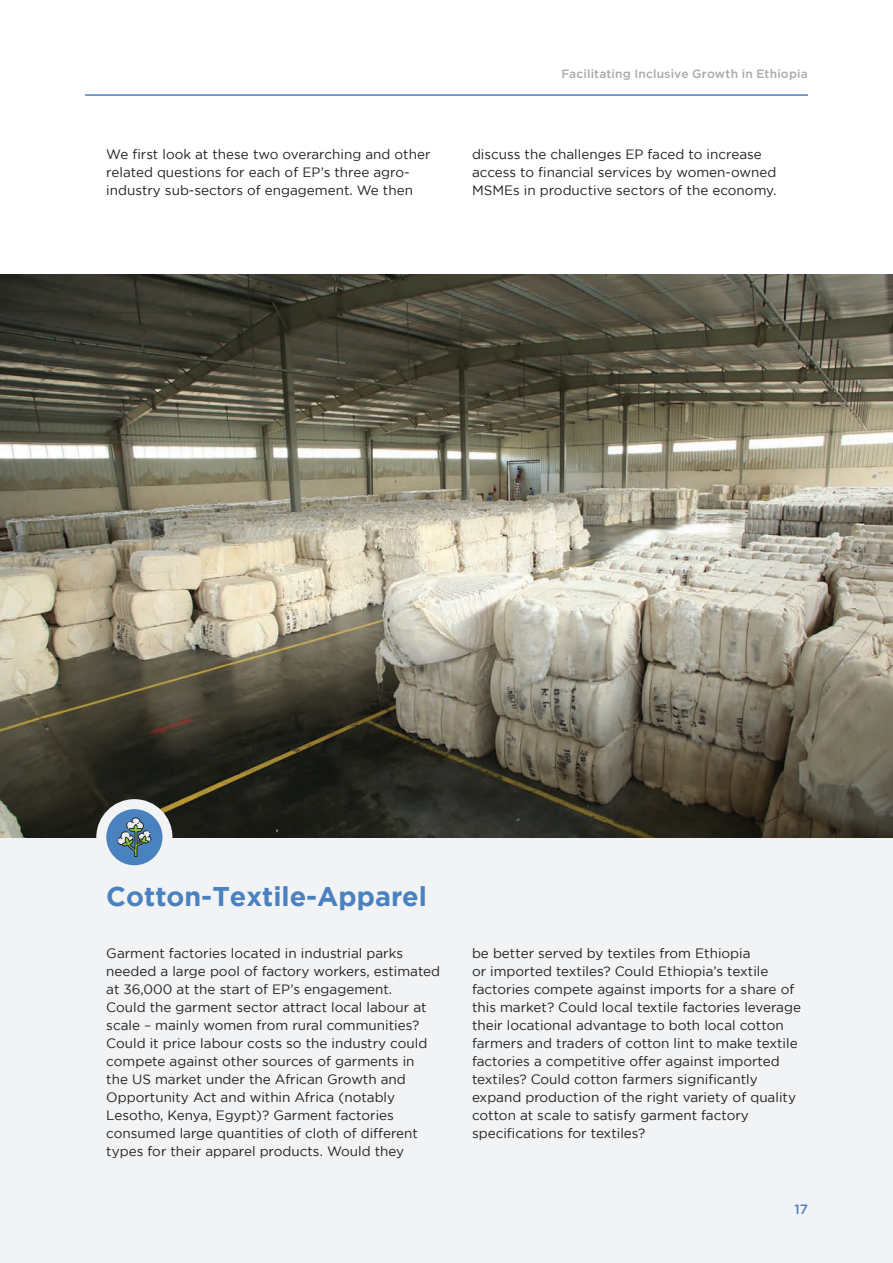
<style>
.page{position:relative;width:893px;height:1263px;background:#fff}
.page>*{position:absolute;margin:0;border:0;box-sizing:border-box;transform-origin:0 0}
.heading_1{font:700 27px "Gotham";color:#4a81bf}
.t1{font:13.5px/18px "Gotham";color:#231f20}
.bullet{font:500 13.5px "Gotham";color:#5080c1}
.bullet-2{font:500 12px "Gotham";letter-spacing:.015em;color:#a8a9ad}
</style>
<div class="page">
<div style="left:0;top:806px;width:893px;height:457px;background:#f2f3f4"></div>
<img style="left:0;top:274px;width:893px;height:563px">
<hr style="left:85px;top:94px;width:723px;height:2px;background:#5080c1">
<div style="left:96px;top:799px;width:76px;height:76px;background:#f2f3f4;border-radius:50%"></div>
<div style="left:106px;top:809px;width:56px;height:56px;background:#4a81bf;border-radius:50%"></div>
<svg style="left:117px;top:817px;width:34px;height:40px"></svg>
<p class="bullet-2" style="left:561px;top:66px;width:248px">Facilitating Inclusive Growth in Ethiopia</p>
<p class="t1" style="left:106px;top:145px;width:326px">We first look at these two overarching and other related questions for each of EP’s three agro&shy;industry sub-sectors of engagement. We then</p>
<p class="t1" style="left:472px;top:145px;width:306px">discuss the challenges EP faced to increase access to financial services by women-owned<br>MSMEs in productive sectors of the economy.</p>
<p class="heading_1" style="left:106px;top:880px;width:322px">Cotton-Textile-Apparel</p>
<p class="t1" style="left:106px;top:944px;width:335px">Garment factories located in industrial parks needed a large pool of factory workers, estimated at 36,000 at the start of EP’s engagement.<br>Could the garment sector attract local labour at scale – mainly women from rural communities?<br>Could it price labour costs so the industry could compete against other sources of garments in<br>the US market under the African Growth and Opportunity Act and within Africa (notably Lesotho, Kenya, Egypt)? Garment factories consumed large quantities of cloth of different types for their apparel products. Would they</p>
<p class="t1" style="left:472px;top:944px;width:330px">be better served by textiles from Ethiopia<br>or imported textiles? Could Ethiopia’s textile factories compete against imports for a share of this market? Could local textile factories leverage their locational advantage to both local cotton farmers and traders of cotton lint to make textile factories a competitive offer against imported textiles? Could cotton farmers significantly expand production of the right variety of quality cotton at scale to satisfy garment factory specifications for textiles?</p>
<p class="bullet" style="left:794px;top:1200px;width:15px">17</p>
</div>
